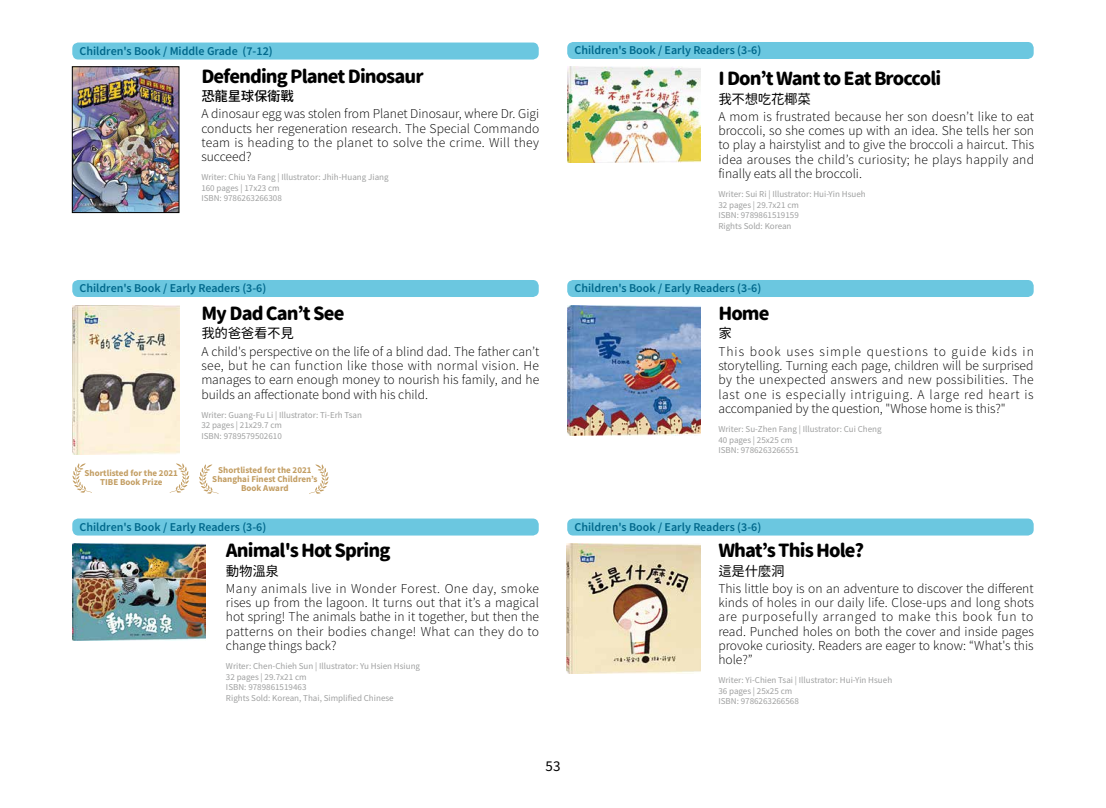
<style>
.page{position:relative;width:1106px;height:808px;background:#fff}
.page>*{position:absolute;margin:0;border:0;box-sizing:border-box;transform-origin:0 0}
.t1{font:18px "Gen Sen Rounded TW H";letter-spacing:-.05em;color:#000}
.t2{font:15px "Source Sans Pro";color:#000}
.t3{font:300 13.5px/14.2px "Source Sans Pro";color:#000;text-align:justify}
.t4{font:13.5px "Gen Sen Rounded TW R";letter-spacing:-.025em;color:#000}
.t5{font:13.5px "Gen Sen Rounded TW M";letter-spacing:-.025em;color:#000}
.t6{font:600 12px "Source Sans Pro";color:#00688b}
.t7{font:9px/10.5px "Source Sans Pro";color:#9fa0a0}
.t8{font:700 9px/9px "Source Sans Pro";color:#c39e63;text-align:center}
</style>
<div class="page">
<img style="left:72px;top:306px;width:107px;height:148px">
<img style="left:73px;top:544px;width:133px;height:96px">
<img style="left:567px;top:306px;width:133px;height:130px">
<img style="left:567px;top:544px;width:133px;height:129px">
<img style="left:74px;top:69px;width:103px;height:142px">
<div style="left:72px;top:67px;width:107px;height:146px;border:1px solid #000"></div>
<img style="left:567px;top:67px;width:133px;height:96px">
<div style="left:72px;top:280px;width:467px;height:17px;background:#6bc7e0;border-radius:6px"></div>
<div style="left:72px;top:43px;width:467px;height:17px;background:#6bc7e0;border-radius:6px"></div>
<div style="left:567px;top:280px;width:466px;height:17px;background:#6bc7e0;border-radius:6px"></div>
<div style="left:72px;top:518px;width:467px;height:17px;background:#6bc7e0;border-radius:6px"></div>
<div style="left:567px;top:518px;width:466px;height:17px;background:#6bc7e0;border-radius:6px"></div>
<div style="left:567px;top:42px;width:466px;height:17px;background:#6bc7e0;border-radius:6px"></div>
<svg style="left:72px;top:463px;width:20px;height:30px"></svg>
<svg style="left:169px;top:463px;width:20px;height:30px"></svg>
<svg style="left:199px;top:464px;width:20px;height:30px"></svg>
<svg style="left:309px;top:464px;width:20px;height:30px"></svg>
<p class="t6" style="left:80px;top:43px;width:195px">Children's Book / Middle Grade (7-12)</p>
<p class="t6" style="left:574px;top:42px;width:188px">Children's Book / Early Readers (3-6)</p>
<h1 class="t1" style="left:201px;top:66px;width:224px">Defending Planet Dinosaur</h1>
<p class="t5" style="left:201px;top:88px;width:94px">恐龍星球保衛戰</p>
<p class="t3" style="left:201px;top:107px;width:339px">A dinosaur egg was stolen from Planet Dinosaur, where Dr. Gigi conducts her regeneration research. The Special Commando team is heading to the planet to solve the crime. Will they succeed?</p>
<p class="t7" style="left:201px;top:172px;width:189px">Writer: Chiu Ya Fang | Illustrator: Jhih-Huang Jiang<br>160 pages | 17x23 cm<br>ISBN: 9786263266308</p>
<h1 class="t1" style="left:718px;top:69px;width:224px">I Don’t Want to Eat Broccoli</h1>
<p class="t4" style="left:718px;top:91px;width:94px">我不想吃花椰菜</p>
<p class="t3" style="left:718px;top:109px;width:317px">A mom is frustrated because her son doesn’t like to eat broccoli, so she comes up with an idea. She tells her son to play a hairstylist and to give the broccoli a haircut. This idea arouses the child’s curiosity; he plays happily and finally eats all the broccoli.</p>
<p class="t7" style="left:718px;top:189px;width:149px">Writer: Sui Ri | Illustrator: Hui-Yin Hsueh<br>32 pages | 29.7x21 cm<br>ISBN: 9789861519159<br>Rights Sold: Korean</p>
<p class="t6" style="left:80px;top:280px;width:188px">Children's Book / Early Readers (3-6)</p>
<p class="t6" style="left:574px;top:280px;width:188px">Children's Book / Early Readers (3-6)</p>
<h1 class="t1" style="left:201px;top:303px;width:145px">My Dad Can’t See</h1>
<p class="t4" style="left:201px;top:326px;width:94px">我的爸爸看不見</p>
<p class="t3" style="left:201px;top:344px;width:339px">A child's perspective on the life of a blind dad. The father can’t see, but he can function like those with normal vision. He manages to earn enough money to nourish his family, and he builds an affectionate bond with his child.</p>
<p class="t7" style="left:201px;top:409px;width:162px">Writer: Guang-Fu Li | Illustrator: Ti-Erh Tsan<br>32 pages | 21x29.7 cm<br>ISBN: 9789579502610</p>
<h1 class="t1" style="left:718px;top:303px;width:53px">Home</h1>
<p class="t4" style="left:718px;top:326px;width:15px">家</p>
<p class="t3" style="left:718px;top:344px;width:317px">This book uses simple questions to guide kids in storytelling. Turning each page, children will be surprised by the unexpected answers and new possibilities. The last one is especially intriguing. A large red heart is accompanied by the question, "Whose home is this?"</p>
<p class="t7" style="left:718px;top:424px;width:165px">Writer: Su-Zhen Fang | Illustrator: Cui Cheng<br>40 pages | 25x25 cm<br>ISBN: 9786263266551</p>
<p class="t8" style="left:85px;top:468px;width:95px">Shortlisted for the 2021<br>TIBE Book Prize</p>
<p class="t8" style="left:212px;top:465px;width:107px">Shortlisted for the 2021<br>Shanghai Finest Children’s<br>Book Award</p>
<p class="t6" style="left:80px;top:519px;width:188px">Children's Book / Early Readers (3-6)</p>
<p class="t6" style="left:574px;top:519px;width:188px">Children's Book / Early Readers (3-6)</p>
<h1 class="t1" style="left:226px;top:540px;width:166px">Animal's Hot Spring</h1>
<p class="t4" style="left:226px;top:563px;width:54px">動物溫泉</p>
<p class="t3" style="left:226px;top:581px;width:315px">Many animals live in Wonder Forest. One day, smoke rises up from the lagoon. It turns out that it’s a magical hot spring! The animals bathe in it together, but then the patterns on their bodies change! What can they do to change things back?</p>
<p class="t7" style="left:226px;top:661px;width:196px">Writer: Chen-Chieh Sun | Illustrator: Yu Hsien Hsiung 32 pages | 29.7x21 cm<br>ISBN: 9789861519463<br>Rights Sold: Korean, Thai, Simplified Chinese</p>
<p class="t2" style="left:545px;top:757px;width:16px">53</p>
<h1 class="t1" style="left:718px;top:540px;width:147px">What’s This Hole?</h1>
<p class="t4" style="left:718px;top:563px;width:68px">這是什麼洞</p>
<p class="t3" style="left:718px;top:581px;width:317px">This little boy is on an adventure to discover the different kinds of holes in our daily life. Close-ups and long shots are purposefully arranged to make this book fun to read. Punched holes on both the cover and inside pages provoke curiosity. Readers are eager to know: “What's this hole?”</p>
<p class="t7" style="left:718px;top:675px;width:175px">Writer: Yi-Chien Tsai | Illustrator: Hui-Yin Hsueh<br>36 pages | 25x25 cm<br>ISBN: 9786263266568</p>
</div>
